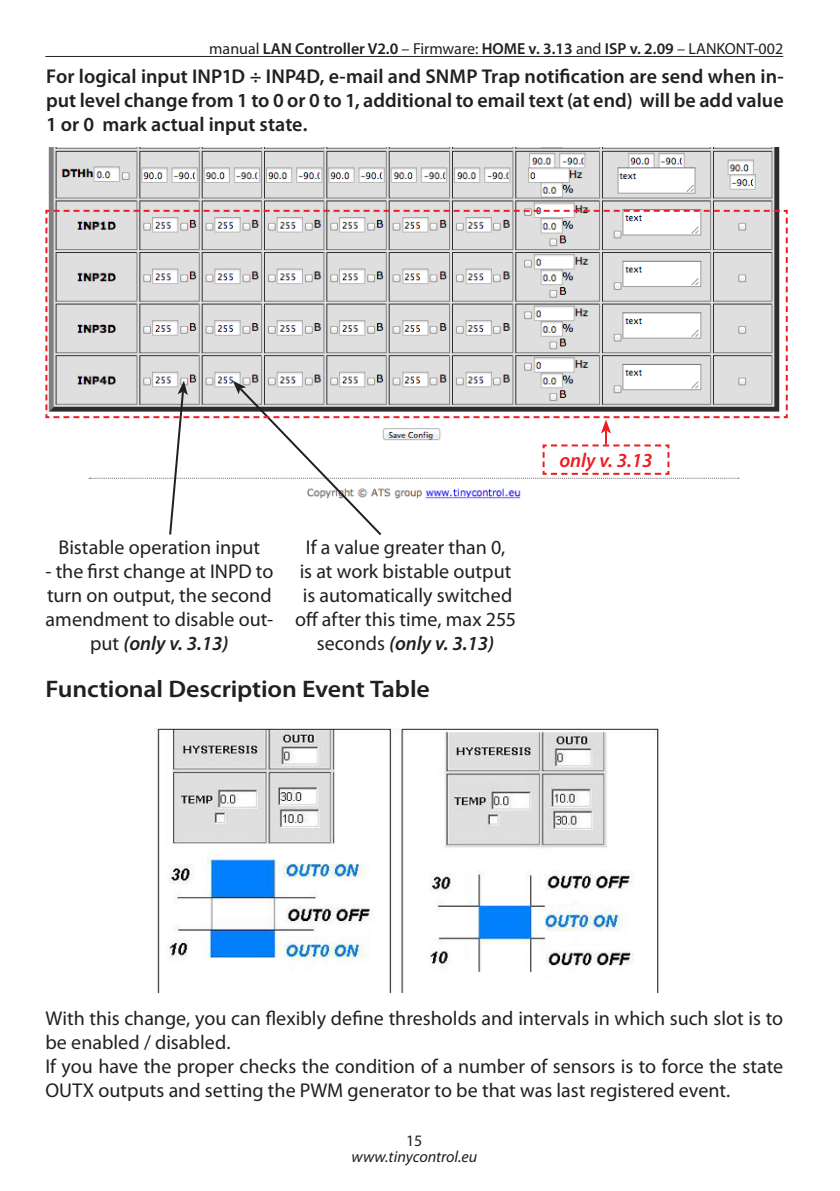
<style>
.page{position:relative;width:840px;height:1191px;background:#fff}
.page>*{position:absolute;margin:0;border:0;box-sizing:border-box;transform-origin:0 0}
.t1{font:600 24px "Myriad Pro";letter-spacing:-.005em;color:#231f20;scale:1.08 1}
.t2{font:20px/24px "Myriad Pro";color:#231f20;text-align:center}
.t3{font:600 20px/24px "Myriad Pro";color:#231f20;text-align:justify}
.t4{font:italic 600 20px "Myriad Pro";color:#ee1d23}
.t5{font:600 16px "Myriad Pro";color:#231f20}
.t6{font:italic 16px "Myriad Pro";color:#231f20}
.t7{font:16px "Myriad Pro";color:#231f20}
.s1{font-weight:400}
.s2{font-weight:600;font-style:italic}
</style>
<div class="page">
<hr style="left:45px;top:56px;width:737px;height:1px;background:#231f20">
<img style="left:48px;top:147px;width:732px;height:62px">
<img style="left:154px;top:728px;width:505px;height:264px">
<svg style="left:45px;top:210px;width:742px;height:325px"></svg>
<p class="t5" style="left:209px;top:38px;width:575px"><span class="s1">manual</span> LAN Controller V2.0 <span class="s1">– Firmware:</span> HOME v. 3.13 <span class="s1">and</span> ISP v. 2.09 <span class="s1">– LANKONT-002</span></p>
<p class="t3" style="left:46px;top:64px;width:738px">For logical input INP1D ÷ INP4D, e-mail and SNMP Trap notification are send when in&shy;put level change from 1 to 0 or 0 to 1, additional to email text (at end) will be add value 1 or 0 mark actual input state.</p>
<p class="t2" style="left:295px;top:535px;width:222px">If a value greater than 0,<br>is at work bistable output is automatically switched off after this time, max 255 seconds <span class="s2">(only v. 3.13)</span></p>
<p class="t1" style="left:45px;top:673px;width:357px">Functional Description Event Table</p>
<p class="t2" style="left:58px;top:535px;width:203px">Bistable operation input</p>
<p class="t2" style="left:45px;top:559px;width:229px">- the first change at INPD to turn on output, the second amendment to disable out&shy;put <span class="s2">(only v. 3.13)</span></p>
<p class="t4" style="left:559px;top:448px;width:95px">only v. 3.13</p>
<p class="t2" style="left:45px;top:1006px;width:739px;text-align:left">With this change, you can flexibly define thresholds and intervals in which such slot is to be enabled / disabled.<br>If you have the proper checks the condition of a number of sensors is to force the state OUTX outputs and setting the PWM generator to be that was last registered event.</p>
<p class="t7" style="left:406px;top:1130px;width:18px">15</p>
<p class="t6" style="left:351px;top:1146px;width:127px">www.tinycontrol.eu</p>
</div>
